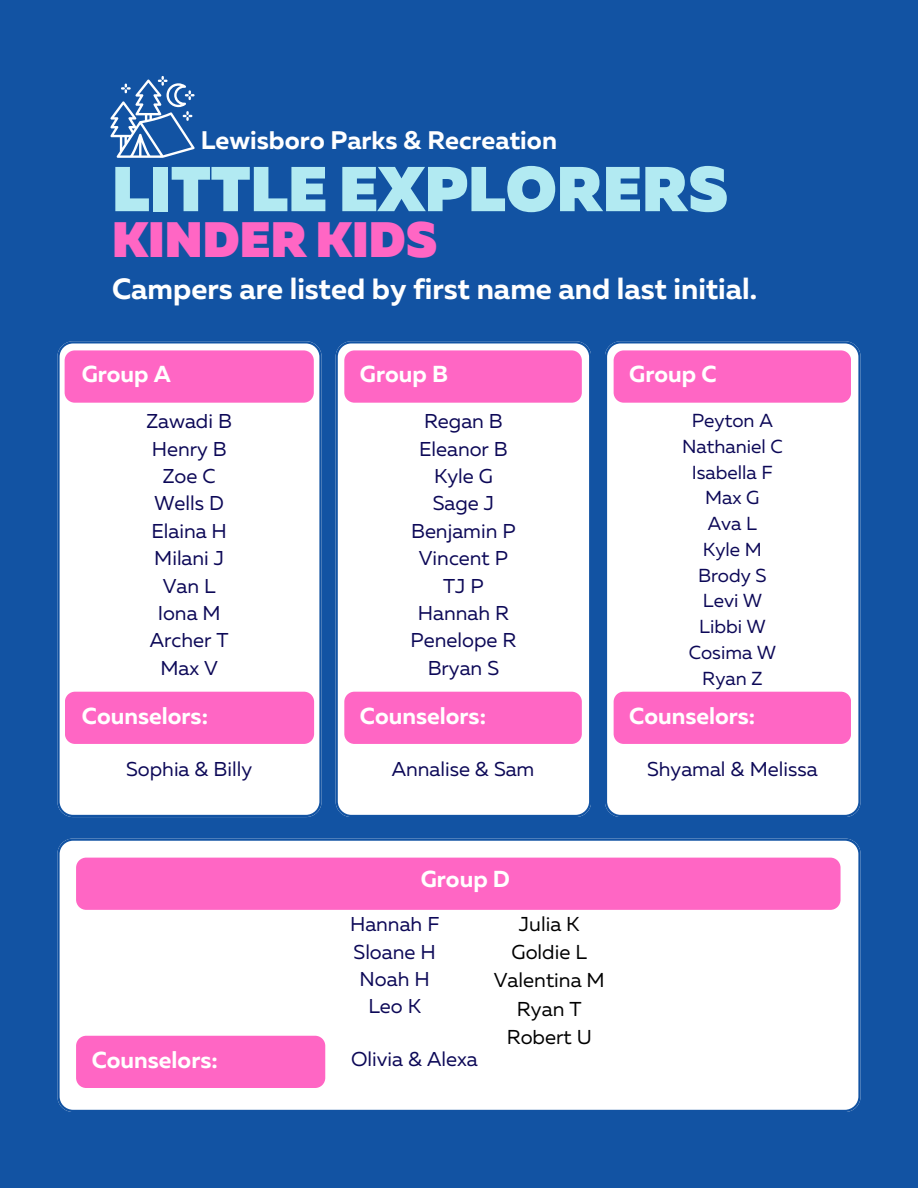
<style>
.page{position:relative;width:918px;height:1188px;background:#1253a3}
.page>*{position:absolute;margin:0;border:0;box-sizing:border-box;transform-origin:0 0}
.t1{font:900 63.3px "Muller";color:#b2eaf2}
.t2{font:900 49.8px "Muller";color:#ff66c4}
.t3{font:700 29.25px "Muller";color:#fff}
.t4{font:700 25.35px "Muller";color:#fff}
.t5{font:700 23.1px "Muller";color:#fff}
.t6{font:20.1px "Muller";color:#000}
.t7{font:19.95px "Muller";color:#0c0857}
.t8{font:18.75px "Muller";color:#0c0857}
</style>
<div class="page">
<div style="left:57px;top:341px;width:265px;height:476px;background:#fff"></div>
<div style="left:336px;top:341px;width:255px;height:476px;background:#fff"></div>
<div style="left:344px;top:350px;width:238px;height:53px;background:#ff66c4"></div>
<div style="left:65px;top:350px;width:249px;height:53px;background:#ff66c4"></div>
<svg style="left:110px;top:76px;width:85px;height:82px"></svg>
<div style="left:65px;top:692px;width:249px;height:52px;background:#ff66c4"></div>
<div style="left:344px;top:692px;width:238px;height:52px;background:#ff66c4"></div>
<div style="left:605px;top:341px;width:255px;height:476px;background:#fff"></div>
<div style="left:614px;top:350px;width:237px;height:53px;background:#ff66c4"></div>
<div style="left:614px;top:692px;width:237px;height:52px;background:#ff66c4"></div>
<div style="left:57px;top:838px;width:804px;height:274px;background:#fff"></div>
<div style="left:76px;top:858px;width:764px;height:52px;background:#ff66c4"></div>
<div style="left:76px;top:1036px;width:249px;height:52px;background:#ff66c4"></div>
<p class="t4" style="left:201px;top:129px;width:358px">Lewisboro Parks &amp; Recreation</p>
<p class="t1" style="left:112px;top:163px;width:618px">LITTLE EXPLORERS</p>
<p class="t2" style="left:112px;top:219px;width:327px">KINDER KIDS</p>
<p class="t3" style="left:112px;top:277px;width:647px">Campers are listed by first name and last initial.</p>
<p class="t5" style="left:82px;top:365px;width:91px">Group A</p>
<h3 class="t7" style="left:147px;top:413px;width:87px">Zawadi B</h3>
<p class="t7" style="left:152px;top:440px;width:76px">Henry B</p>
<h3 class="t7" style="left:163px;top:468px;width:54px">Zoe C</h3>
<p class="t7" style="left:155px;top:495px;width:71px">Wells D</p>
<p class="t7" style="left:151px;top:522px;width:77px">Elaina H</p>
<p class="t7" style="left:154px;top:550px;width:71px">Milani J</p>
<p class="t7" style="left:163px;top:577px;width:55px">Van L</p>
<p class="t7" style="left:158px;top:605px;width:65px">Iona M</p>
<p class="t7" style="left:150px;top:632px;width:80px">Archer T</p>
<p class="t7" style="left:160px;top:660px;width:59px">Max V</p>
<p class="t5" style="left:82px;top:706px;width:128px">Counselors:</p>
<p class="t5" style="left:360px;top:706px;width:128px">Counselors:</p>
<p class="t7" style="left:126px;top:761px;width:127px">Sophia &amp; Billy</p>
<h3 class="t7" style="left:392px;top:761px;width:144px">Annalise &amp; Sam</h3>
<p class="t5" style="left:360px;top:365px;width:89px">Group B</p>
<h3 class="t7" style="left:424px;top:413px;width:80px">Regan B</h3>
<h1 class="t7" style="left:419px;top:440px;width:90px">Eleanor B</h1>
<h2 class="t7" style="left:434px;top:468px;width:60px">Kyle G</h2>
<h3 class="t7" style="left:433px;top:495px;width:63px">Sage J</h3>
<p class="t7" style="left:411px;top:522px;width:106px">Benjamin P</p>
<p class="t7" style="left:419px;top:550px;width:91px">Vincent P</p>
<p class="t7" style="left:443px;top:577px;width:42px">TJ P</p>
<p class="t7" style="left:418px;top:605px;width:93px">Hannah R</p>
<p class="t7" style="left:411px;top:632px;width:107px">Penelope R</p>
<p class="t7" style="left:428px;top:660px;width:73px">Bryan S</p>
<p class="t5" style="left:629px;top:365px;width:89px">Group C</p>
<h3 class="t8" style="left:692px;top:413px;width:82px">Peyton A</h3>
<p class="t8" style="left:682px;top:439px;width:102px">Nathaniel C</p>
<p class="t8" style="left:692px;top:464px;width:83px">Isabella F</p>
<p class="t8" style="left:705px;top:490px;width:56px">Max G</p>
<p class="t8" style="left:708px;top:516px;width:51px">Ava L</p>
<p class="t8" style="left:703px;top:542px;width:61px">Kyle M</p>
<p class="t8" style="left:698px;top:567px;width:70px">Brody S</p>
<p class="t8" style="left:703px;top:593px;width:61px">Levi W</p>
<p class="t8" style="left:699px;top:619px;width:68px">Libbi W</p>
<p class="t8" style="left:689px;top:645px;width:89px">Cosima W</p>
<p class="t8" style="left:702px;top:670px;width:62px">Ryan Z</p>
<p class="t5" style="left:629px;top:706px;width:128px">Counselors:</p>
<h3 class="t7" style="left:647px;top:761px;width:172px">Shyamal &amp; Melissa</h3>
<h3 class="t5" style="left:92px;top:1050px;width:128px">Counselors:</h3>
<p class="t5" style="left:421px;top:869px;width:91px">Group D</p>
<p class="t7" style="left:350px;top:916px;width:91px">Hannah F</p>
<p class="t7" style="left:354px;top:943px;width:84px">Sloane H</p>
<p class="t7" style="left:360px;top:971px;width:72px">Noah H</p>
<p class="t7" style="left:368px;top:998px;width:54px">Leo K</p>
<h3 class="t7" style="left:351px;top:1051px;width:128px">Olivia &amp; Alexa</h3>
<p class="t6" style="left:519px;top:916px;width:62px">Julia K</p>
<p class="t6" style="left:512px;top:944px;width:77px">Goldie L</p>
<p class="t6" style="left:494px;top:972px;width:113px">Valentina M</p>
<p class="t6" style="left:517px;top:1000px;width:66px">Ryan T</p>
<p class="t6" style="left:507px;top:1028px;width:87px">Robert U</p>
</div>
